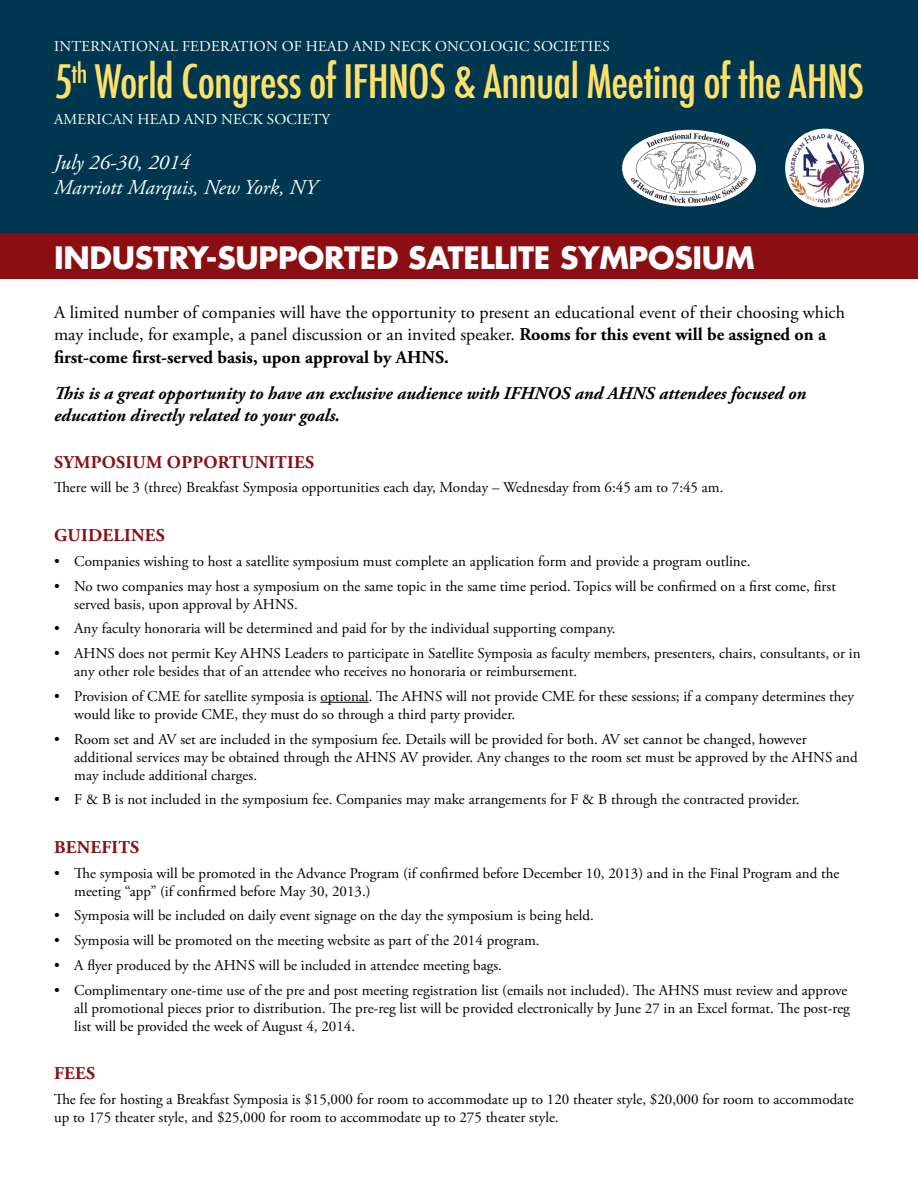
<style>
.page{position:relative;width:918px;height:1188px;background:#fff}
.page>*{position:absolute;margin:0;border:0;box-sizing:border-box;transform-origin:0 0}
.t1{font:500 condensed 45px "Futura";letter-spacing:-.015em;color:#ffe06a}
.t2{font:700 30px "Futura Std";letter-spacing:-.01em;color:#fff}
.t3{font:italic 21px "Adobe Garamond Pro";color:#fff}
.t4{font:18px/22.5px "Adobe Garamond Pro";color:#000}
.t5{font:italic 700 18px/22.5px "Adobe Garamond Pro";color:#000}
.t6{font:700 18px "Adobe Garamond Pro";letter-spacing:.015em;color:#8b0f12}
.t7{font:15px/18px "Adobe Garamond Pro";color:#000}
.t8{font:15px "Adobe Garamond Pro";letter-spacing:.015em;color:#fff}
.s1{font-weight:700}
</style>
<div class="page">
<div style="left:0;top:0;width:918px;height:251px;background:#003750"></div>
<div style="left:785px;top:129px;width:79px;height:79px;background:#fff;border-radius:50%"></div>
<img style="left:789px;top:133px;width:71px;height:70px">
<div style="left:622px;top:130px;width:134px;height:76px;background:#fff;border-radius:50%"></div>
<img style="left:630px;top:133px;width:118px;height:70px">
<div style="left:0;top:234px;width:918px;height:45px;background:#8b0f12"></div>
<hr style="left:320px;top:702px;width:49px;height:1px;background:#000">
<p class="t8" style="left:54px;top:38px;width:557px">INTERNATIONAL FEDERATION OF HEAD AND NECK ONCOLOGIC SOCIETIES</p>
<p class="t1" style="left:54px;top:53px;width:812px">5<sup>th</sup> World Congress of IFHNOS &amp; Annual Meeting of the AHNS</p>
<p class="t8" style="left:54px;top:111px;width:278px">AMERICAN HEAD AND NECK SOCIETY</p>
<p class="t3" style="left:54px;top:150px;width:138px">July 26-30, 2014</p>
<p class="t3" style="left:54px;top:175px;width:264px">Marriott Marquis, New York, NY</p>
<p class="t2" style="left:54px;top:237px;width:702px">INDUSTRY-SUPPORTED SATELLITE SYMPOSIUM</p>
<p class="t4" style="left:54px;top:301px;width:793px">A limited number of companies will have the opportunity to present an educational event of their choosing which may include, for example, a panel discussion or an invited speaker. <span class="s1">Rooms for this event will be assigned on a first-come first-served basis, upon approval by AHNS.</span></p>
<p class="t5" style="left:54px;top:382px;width:754px">This is a great opportunity to have an exclusive audience with IFHNOS and AHNS attendees focused on education directly related to your goals.</p>
<p class="t6" style="left:54px;top:452px;width:262px">SYMPOSIUM OPPORTUNITIES</p>
<p class="t7" style="left:54px;top:479px;width:671px">There will be 3 (three) Breakfast Symposia opportunities each day, Monday – Wednesday from 6:45 am to 7:45 am.</p>
<p class="t6" style="left:54px;top:525px;width:112px">GUIDELINES</p>
<p class="t7" style="left:54px;top:553px;width:698px">• Companies wishing to host a satellite symposium must complete an application form and provide a program outline.</p>
<p class="t7" style="left:74px;top:577px;width:763px;text-indent:-20px">• No two companies may host a symposium on the same topic in the same time period. Topics will be confirmed on a first come, first served basis, upon approval by AHNS.</p>
<p class="t7" style="left:54px;top:620px;width:563px">• Any faculty honoraria will be determined and paid for by the individual supporting company.</p>
<p class="t7" style="left:74px;top:645px;width:788px;text-indent:-20px">• AHNS does not permit Key AHNS Leaders to participate in Satellite Symposia as faculty members, presenters, chairs, consultants, or in any other role besides that of an attendee who receives no honoraria or reimbursement.</p>
<p class="t7" style="left:74px;top:688px;width:781px;text-indent:-20px">• Provision of CME for satellite symposia is optional. The AHNS will not provide CME for these sessions; if a company determines they would like to provide CME, they must do so through a third party provider.</p>
<p class="t7" style="left:74px;top:730px;width:785px;text-indent:-20px">• Room set and AV set are included in the symposium fee. Details will be provided for both. AV set cannot be changed, however additional services may be obtained through the AHNS AV provider. Any changes to the room set must be approved by the AHNS and may include additional charges.</p>
<p class="t7" style="left:54px;top:791px;width:747px">• F &amp; B is not included in the symposium fee. Companies may make arrangements for F &amp; B through the contracted provider.</p>
<p class="t6" style="left:54px;top:837px;width:87px">BENEFITS</p>
<p class="t7" style="left:74px;top:864px;width:767px;text-indent:-20px">• The symposia will be promoted in the Advance Program (if confirmed before December 10, 2013) and in the Final Program and the meeting “app” (if confirmed before May 30, 2013.)</p>
<p class="t7" style="left:54px;top:907px;width:541px">• Symposia will be included on daily event signage on the day the symposium is being held.</p>
<p class="t7" style="left:54px;top:932px;width:487px">• Symposia will be promoted on the meeting website as part of the 2014 program.</p>
<p class="t7" style="left:54px;top:957px;width:450px">• A flyer produced by the AHNS will be included in attendee meeting bags.</p>
<p class="t7" style="left:74px;top:981px;width:777px;text-indent:-20px">• Complimentary one-time use of the pre and post meeting registration list (emails not included). The AHNS must review and approve all promotional pieces prior to distribution. The pre-reg list will be provided electronically by June 27 in an Excel format. The post-reg list will be provided the week of August 4, 2014.</p>
<p class="t6" style="left:54px;top:1063px;width:43px">FEES</p>
<p class="t7" style="left:54px;top:1091px;width:801px">The fee for hosting a Breakfast Symposia is $15,000 for room to accommodate up to 120 theater style, $20,000 for room to accommodate up to 175 theater style, and $25,000 for room to accommodate up to 275 theater style.</p>
</div>
